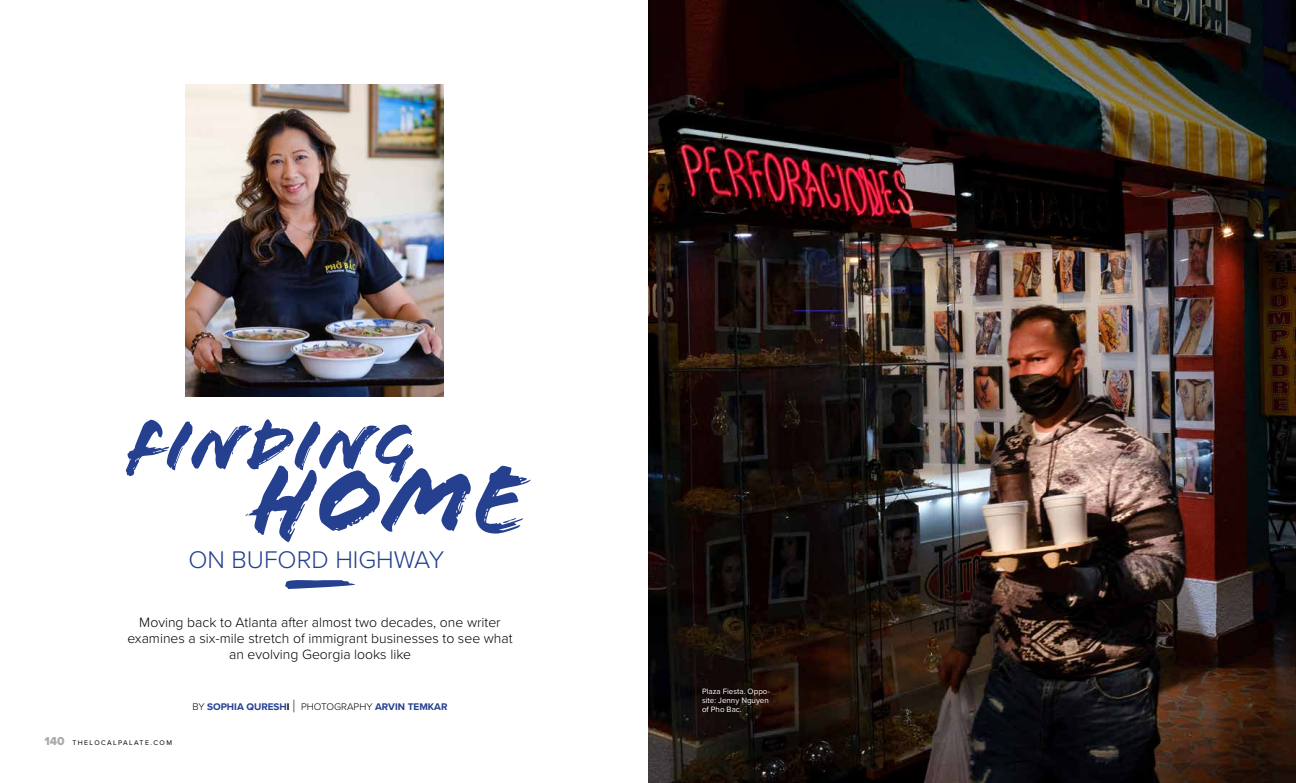
<style>
.page{position:relative;width:1296px;height:783px;background:#fff}
.page>*{position:absolute;margin:0;border:0;box-sizing:border-box;transform-origin:0 0}
.t1{font:72.3px "Flood Std";color:#25408f}
.t2{font:300 25px "Proxima Nova";color:#25408f}
.t3{font:300 14px/16px "Proxima Nova";color:#000;text-align:center}
.t4{font:700 10px "Proxima Nova";color:#25408f}
.t5{font:8px/9px "Proxima Nova";color:#fff}
.t6{font:7px "Proxima Nova";letter-spacing:.2em;color:#000}
.s1{font-family:"Proxima Nova Extrabld";font-size:12px;color:#a7a9ac}
.s2{font-weight:300;color:#000}
.s3{color:#000}
.s4{font-family:"Proxima Nova T";font-weight:100;font-size:18px;color:#000}
</style>
<div class="page">
<img style="left:648px;top:0;width:648px;height:783px">
<img style="left:185px;top:84px;width:258px;height:312px">
<svg style="left:126px;top:419px;width:405px;height:123px"></svg>
<h2 class="t2" style="left:189px;top:541px;width:257px">ON BUFORD HIGHWAY</h2>
<h1 class="t1" style="left:283px;top:538px;width:74px">—</h1>
<p class="t3" style="left:127px;top:614px;width:387px">Moving back to Atlanta after almost two decades, one writer examines a six-mile stretch of immigrant businesses to see what an evolving Georgia looks like</p>
<p class="t6" style="left:44px;top:738px;width:129px"><span class="s1">140</span> THELOCALPALATE.COM</p>
<p class="t5" style="left:702px;top:687px;width:69px">Plaza Fiesta. Oppo&shy;site: Jenny Nguyen</p>
<p class="t4" style="left:192px;top:699px;width:257px"><span class="s2">BY</span> SOPHIA QURESH<span class="s3">I</span> <span class="s4">|</span> <span class="s2">PHOTOGRAPHY</span> ARVIN TEMKAR</p>
<p class="t5" style="left:702px;top:705px;width:41px">of Pho Bac.</p>
</div>
